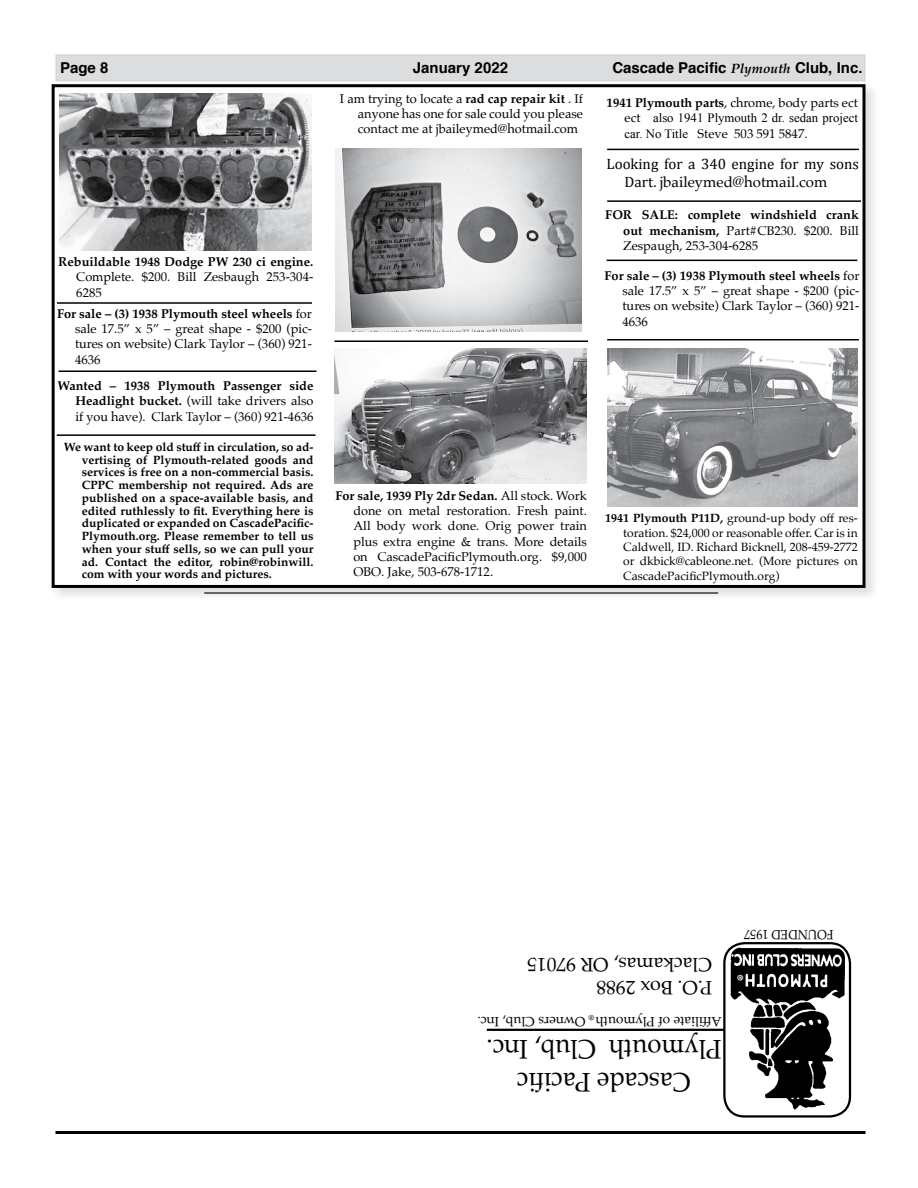
<style>
.page{position:relative;width:918px;height:1188px;background:#fff}
.page>*{position:absolute;margin:0;border:0;box-sizing:border-box;transform-origin:0 0}
.t1{font:27px/32.4px "Palatino Linotype";color:#000;text-align:center;scale:.95 1}
.t2{font:19.5px/23.4px "Palatino Linotype";color:#000}
.t3{font:700 15px "Helvetica";color:#000}
.t4{font:15px "Cambria";color:#000}
.t5{font:15px "Palatino";color:#000}
.t6{font:13.5px "Palatino Linotype";color:#000}
.t7{font:13.5px "Palatino Linotype";color:#000;scale:.9 1}
.t8{font:12.75px/15.3px "Palatino";color:#000;text-align:justify}
.t9{font:700 12.75px/15.3px "Palatino";color:#000;text-align:justify}
.t10{font:12.75px "Times New Roman";color:#000}
.t11{font:700 12px/12.8px "Palatino";color:#000;text-align:justify}
.t12{font:12px/14.4px "Palatino";color:#000;text-align:justify}
.t13{font:700 7.5px "Palatino Linotype";color:#000}
.t14{font:700 7.5px "Helvetica";color:#fff}
.s1{font-family:"Palatino";font-style:italic;font-size:13.5px}
.s2{font-weight:700}
.s3{font-family:"Palatino"}
.s4{font-family:"Times New Roman"}
.s5{font-family:"Cambria"}
.s6{font-weight:400}
</style>
<div class="page">
<div style="left:49px;top:82px;width:831px;height:520px;background:#000;opacity:.13"></div>
<div style="left:53px;top:86px;width:811px;height:500px;background:#fff"></div>
<div style="left:52px;top:84px;width:814px;height:504px;border:3px solid #000"></div>
<div style="left:56px;top:54px;width:810px;height:27px;background:#dcddde"></div>
<hr style="left:56px;top:1131px;width:810px;height:3px;background:#000">
<hr style="left:487px;top:1029px;width:238px;height:2px;background:#000">
<img style="left:727px;top:945px;width:121px;height:166px">
<div style="left:723px;top:942px;width:128px;height:176px;border:2px solid #000;border-radius:20px"></div>
<div style="left:733px;top:970px;width:11px;height:15px;background:#000;border-radius:50%"></div>
<div style="left:732px;top:969px;width:13px;height:16px;border:2px solid #000;border-radius:50%"></div>
<hr style="left:204px;top:592px;width:514px;height:2px;background:#000">
<hr style="left:58px;top:370px;width:258px;height:2px;background:#000">
<hr style="left:57px;top:302px;width:255px;height:2px;background:#000">
<hr style="left:334px;top:340px;width:254px;height:2px;background:#000">
<img style="left:334px;top:348px;width:253px;height:136px">
<img style="left:336px;top:148px;width:245px;height:183px">
<hr style="left:607px;top:260px;width:250px;height:1px;background:#000">
<hr style="left:607px;top:149px;width:252px;height:1px;background:#000">
<hr style="left:607px;top:339px;width:252px;height:1px;background:#000">
<hr style="left:57px;top:434px;width:259px;height:2px;background:#000">
<img style="left:607px;top:349px;width:251px;height:157px">
<hr style="left:607px;top:200px;width:254px;height:2px;background:#000">
<img style="left:59px;top:93px;width:253px;height:157px">
<p class="t3" style="left:60px;top:56px;width:50px">Page 8</p>
<p class="t3" style="left:413px;top:56px;width:97px">January 2022</p>
<p class="t3" style="left:612px;top:56px;width:252px">Cascade Pacific <span class="s1">Plymouth</span> Club, Inc.</p>
<p class="t9" style="left:58px;top:254px;width:256px">Rebuildable 1948 Dodge PW 230 ci engine.</p>
<p class="t8" style="left:76px;top:269px;width:238px">Complete. $200. Bill Zesbaugh 253-304-<br>6285</p>
<p class="t8" style="left:75px;top:306px;width:238px;text-indent:-18px"><span class="s2">For sale – (3) 1938 Plymouth steel wheels</span> for sale 17.5” x 5” – great shape - $200 (pic&shy;tures on website) Clark Taylor – (360) 921- 4636</p>
<p class="t8" style="left:76px;top:378px;width:239px;text-indent:-18px"><span class="s2">Wanted – 1938 Plymouth Passenger side Headlight bucket.</span> (will take drivers also if you have). Clark Taylor – (360) 921-4636</p>
<p class="t11" style="left:82px;top:440px;width:233px;text-indent:-18px">We want to keep old stuff in circulation, so ad&shy;vertising of Plymouth-related goods and services is free on a non-commercial basis.<br>CPPC membership not required. Ads are published on a space-available basis, and edited ruthlessly to fit. Everything here is duplicated or expanded on CascadePacific-Plymouth.org. Please remember to tell us when your stuff sells, so we can pull your ad. Contact the editor, robin@robinwill. com with your words and pictures.</p>
<p class="t8" style="left:358px;top:91px;width:227px;text-indent:-18px">I am trying to locate a <span class="s2">rad cap repair kit</span> . If anyone has one for sale could you please contact me at jbaileymed@hotmail.com</p>
<p class="t8" style="left:607px;top:95px;width:253px"><span class="s2">1941 Plymouth parts</span>, chrome, body parts ect</p>
<p class="t10" style="left:625px;top:109px;width:235px"><span class="s3">ect</span> also 1941 Plymouth 2 dr. sedan project</p>
<p class="t8" style="left:625px;top:125px;width:184px"><span class="s4">car. No Title</span> Steve 503 591 5847.</p>
<p class="t4" style="left:607px;top:155px;width:254px">Looking for a 340 engine for my sons</p>
<p class="t5" style="left:625px;top:169px;width:204px"><span class="s5">Dart.</span> jbaileymed@hotmail.com</p>
<p class="t9" style="left:623px;top:207px;width:237px;text-indent:-18px">FOR SALE: complete windshield crank out mechanism, <span class="s6">Part#CB230. $200. Bill Zespaugh, 253-304-6285</span></p>
<p class="t8" style="left:623px;top:268px;width:238px;text-indent:-18px"><span class="s2">For sale – (3) 1938 Plymouth steel wheels</span> for sale 17.5” x 5” – great shape - $200 (pic&shy;tures on website) Clark Taylor – (360) 921- 4636</p>
<p class="t8" style="left:353px;top:488px;width:235px;text-indent:-18px"><span class="s2">For sale, 1939 Ply 2dr Sedan.</span> All stock. Work done on metal restoration. Fresh paint.<br>All body work done. Orig power train plus extra engine &amp; trans. More details on CascadePacificPlymouth.org. $9,000<br>OBO. Jake, 503-678-1712.</p>
<p class="t12" style="left:623px;top:511px;width:236px;text-indent:-18px"><span class="s2">1941 Plymouth P11D,</span> ground-up body off res&shy;toration. $24,000 or reasonable offer. Car is in Caldwell, ID. Richard Bicknell, 208-459-2772 or dkbick@cableone.net. (More pictures on CascadePacificPlymouth.org)</p>
<h2 class="t2" style="left:712px;top:1000px;width:187px;rotate:-180deg">P.O. Box 2988<br>Clackamas, OR 97015</h2>
<p class="t6" style="left:722px;top:1031px;width:246px;rotate:-180deg">Affiliate of Plymouth Owners Club, Inc.</p>
<p class="t13" style="left:594px;top:1023px;width:7px;rotate:-180deg">®</p>
<h1 class="t1" style="left:722px;top:1099px;width:249px;rotate:-180deg">Cascade Pacific<br>Plymouth Club, Inc.</h1>
<p class="t7" style="left:834px;top:944px;width:101px;rotate:-180deg">FOUNDED 1957</p>
<p class="t14" style="left:743px;top:982px;width:7px;rotate:-180deg">®</p>
</div>
